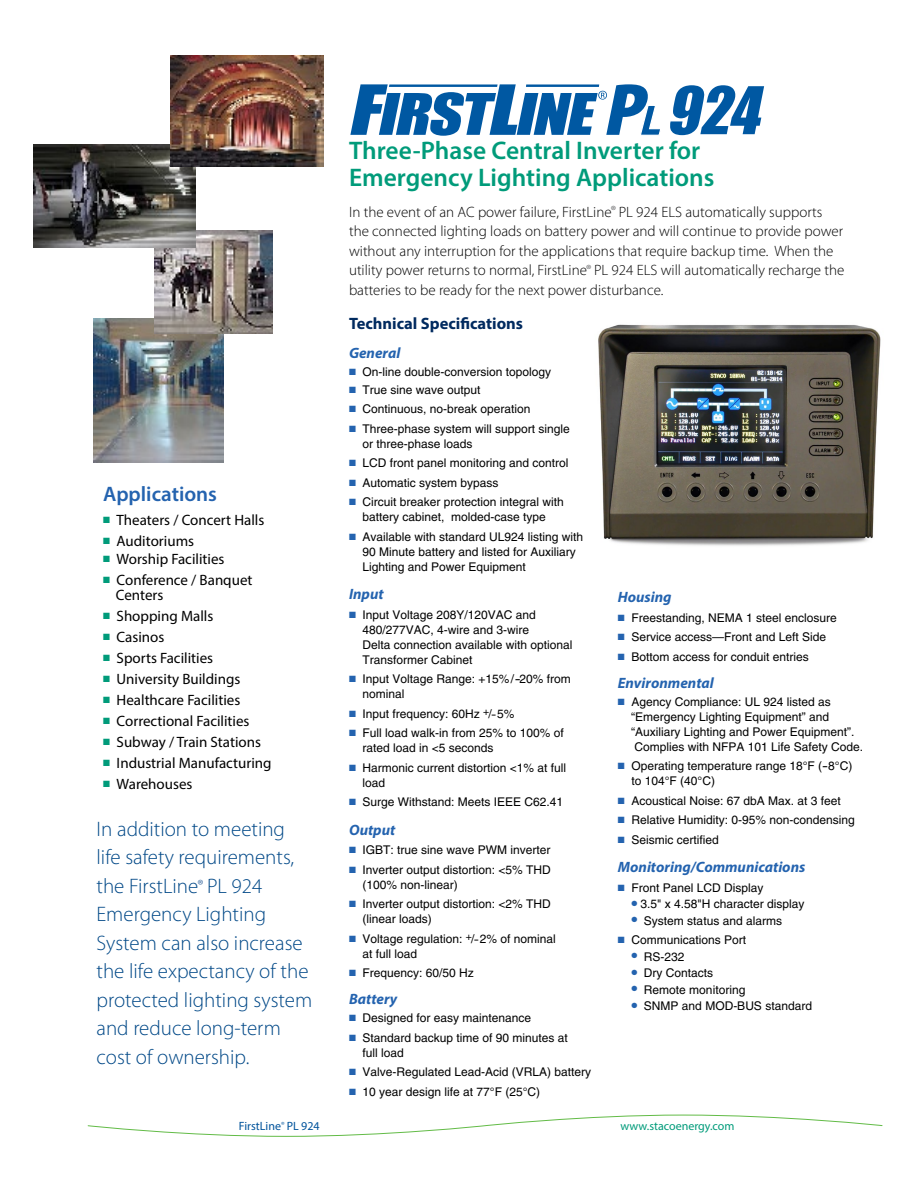
<style>
.page{position:relative;width:918px;height:1188px;background:#fff}
.page>*{position:absolute;margin:0;border:0;box-sizing:border-box;transform-origin:0 0}
.t1{font:600 25.5px/27px "Myriad Pro";color:#009b7a}
.t2{font:300 21px/28.5px "Myriad Pro";color:#004887}
.t3{font:600 21px "Myriad Pro";color:#2463af}
.t4{font:700 16.5px "Myriad Pro";color:#002a5f}
.t5{font:300 15px/19.5px "Myriad Pro";color:#000}
.t6{font:15px/15px "Myriad Pro";color:#000}
.t7{font:italic 700 15px "Myriad Pro";color:#2463af}
.t8{font:12px/15px "Helvetica";color:#000}
.t9{font:12px "Myriad Pro";color:#009b7a}
.t10{font:12px "Myriad Pro";color:#00539b}
.s1{color:#009b7a}
.s2{font-style:italic;font-size:15px;color:#2d5f98}
.s3{font-style:italic;font-size:13.5px;color:#58595b}
.s4{color:#2463af}
.s5{font-size:10.5px}
</style>
<div class="page">
<svg style="left:87px;top:1114px;width:796px;height:23px"></svg>
<img style="left:93px;top:319px;width:131px;height:144px">
<img style="left:155px;top:230px;width:117px;height:104px">
<img style="left:34px;top:145px;width:162px;height:103px">
<img style="left:171px;top:55px;width:153px;height:112px">
<img style="left:598px;top:324px;width:283px;height:222px">
<svg style="left:350px;top:84px;width:310px;height:52px"></svg>
<svg style="left:671px;top:85px;width:93px;height:50px"></svg>
<h1 class="t1" style="left:349px;top:136px;width:367px">Three-Phase Central Inverter for<br>Emergency Lighting Applications</h1>
<h2 class="t3" style="left:103px;top:480px;width:115px">Applications</h2>
<p class="t6" style="left:103px;top:512px;width:163px"><span class="s1">■</span> Theaters / Concert Halls</p>
<p class="t6" style="left:103px;top:533px;width:93px"><span class="s1">■</span> Auditoriums</p>
<p class="t6" style="left:103px;top:551px;width:123px"><span class="s1">■</span> Worship Facilities</p>
<p class="t6" style="left:116px;top:572px;width:138px;text-indent:-13px"><span class="s1">■</span> Conference / Banquet<br>Centers</p>
<p class="t6" style="left:103px;top:608px;width:112px"><span class="s1">■</span> Shopping Malls</p>
<p class="t6" style="left:103px;top:629px;width:63px"><span class="s1">■</span> Casinos</p>
<p class="t6" style="left:103px;top:650px;width:112px"><span class="s1">■</span> Sports Facilities</p>
<p class="t6" style="left:103px;top:671px;width:139px"><span class="s1">■</span> University Buildings</p>
<p class="t6" style="left:103px;top:692px;width:139px"><span class="s1">■</span> Healthcare Facilities</p>
<p class="t6" style="left:103px;top:713px;width:148px"><span class="s1">■</span> Correctional Facilities</p>
<p class="t6" style="left:103px;top:734px;width:159px"><span class="s1">■</span> Subway / Train Stations</p>
<p class="t6" style="left:103px;top:755px;width:170px"><span class="s1">■</span> Industrial Manufacturing</p>
<p class="t6" style="left:103px;top:776px;width:91px"><span class="s1">■</span> Warehouses</p>
<h2 class="t2" style="left:97px;top:815px;width:217px">In addition to meeting life safety requirements, the FirstLine<span class="s2">®</span> PL 924<br>Emergency Lighting<br>System can also increase the life expectancy of the protected lighting system and reduce long-term cost of ownership.</h2>
<p class="t5" style="left:349px;top:202px;width:497px">In the event of an AC power failure, FirstLine<span class="s3">®</span> PL 924 ELS automatically supports the connected lighting loads on battery power and will continue to provide power without any interruption for the applications that require backup time. When the utility power returns to normal, FirstLine<span class="s3">®</span> PL 924 ELS will automatically recharge the batteries to be ready for the next power disturbance.</p>
<h3 class="t4" style="left:349px;top:313px;width:176px">Technical Specifications</h3>
<p class="t7" style="left:349px;top:343px;width:53px">General</p>
<p class="t8" style="left:349px;top:364px;width:204px"><span class="s4">■</span> On-line double-conversion topology</p>
<p class="t8" style="left:349px;top:382px;width:133px"><span class="s4">■</span> True sine wave output</p>
<p class="t8" style="left:349px;top:401px;width:183px"><span class="s4">■</span> Continuous, no-break operation</p>
<p class="t8" style="left:363px;top:421px;width:209px;text-indent:-14px"><span class="s4">■</span> Three-phase system will support single or three-phase loads</p>
<p class="t8" style="left:349px;top:455px;width:221px"><span class="s4">■</span> LCD front panel monitoring and control</p>
<p class="t8" style="left:349px;top:475px;width:151px"><span class="s4">■</span> Automatic system bypass</p>
<p class="t8" style="left:349px;top:494px;width:216px;text-align:center"><span class="s4">■</span> Circuit breaker protection integral with battery cabinet, molded-case type</p>
<p class="t8" style="left:362px;top:529px;width:222px;text-indent:-13px"><span class="s4">■</span> Available with standard UL924 listing with<br>90 Minute battery and listed for Auxiliary<br>Lighting and Power Equipment</p>
<p class="t7" style="left:349px;top:584px;width:36px">Input</p>
<p class="t8" style="left:362px;top:607px;width:212px;text-indent:-13px"><span class="s4">■</span> Input Voltage 208Y/120VAC and<br>480/277VAC, 4-wire and 3-wire<br>Delta connection available with optional<br>Transformer Cabinet</p>
<p class="t8" style="left:362px;top:671px;width:210px;text-indent:-13px"><span class="s4">■</span> Input Voltage Range: +15%/-20% from nominal</p>
<p class="t8" style="left:349px;top:706px;width:167px"><span class="s4">■</span> Input frequency: 60Hz <sup>+</sup>/<span class="s5">-</span>5%</p>
<p class="t8" style="left:363px;top:725px;width:203px;text-indent:-14px"><span class="s4">■</span> Full load walk-in from 25% to 100% of rated load in &lt;5 seconds</p>
<p class="t8" style="left:362px;top:760px;width:205px;text-indent:-13px"><span class="s4">■</span> Harmonic current distortion &lt;1% at full load</p>
<p class="t8" style="left:349px;top:794px;width:216px"><span class="s4">■</span> Surge Withstand: Meets IEEE C62.41</p>
<p class="t7" style="left:349px;top:820px;width:48px">Output</p>
<p class="t8" style="left:349px;top:842px;width:203px"><span class="s4">■</span> IGBT: true sine wave PWM inverter</p>
<p class="t8" style="left:363px;top:862px;width:190px;text-indent:-14px"><span class="s4">■</span> Inverter output distortion: &lt;5% THD (100% non-linear)</p>
<p class="t8" style="left:363px;top:896px;width:190px;text-indent:-14px"><span class="s4">■</span> Inverter output distortion: &lt;2% THD (linear loads)</p>
<p class="t8" style="left:363px;top:931px;width:195px;text-indent:-14px"><span class="s4">■</span> Voltage regulation: <sup>+</sup>/<span class="s5">-</span>2% of nominal at full load</p>
<p class="t8" style="left:349px;top:965px;width:126px"><span class="s4">■</span> Frequency: 60/50 Hz</p>
<p class="t7" style="left:349px;top:989px;width:50px">Battery</p>
<p class="t8" style="left:349px;top:1010px;width:184px"><span class="s4">■</span> Designed for easy maintenance</p>
<p class="t8" style="left:363px;top:1030px;width:207px;text-indent:-14px"><span class="s4">■</span> Standard backup time of 90 minutes at full load</p>
<p class="t8" style="left:349px;top:1064px;width:243px"><span class="s4">■</span> Valve-Regulated Lead-Acid (VRLA) battery</p>
<p class="t8" style="left:349px;top:1084px;width:193px"><span class="s4">■</span> 10 year design life at 77°F (25°C)</p>
<p class="t7" style="left:618px;top:587px;width:55px">Housing</p>
<p class="t8" style="left:618px;top:610px;width:220px"><span class="s4">■</span> Freestanding, NEMA 1 steel enclosure</p>
<p class="t8" style="left:618px;top:629px;width:210px"><span class="s4">■</span> Service access—Front and Left Side</p>
<p class="t8" style="left:618px;top:649px;width:192px"><span class="s4">■</span> Bottom access for conduit entries</p>
<p class="t7" style="left:618px;top:673px;width:97px">Environmental</p>
<p class="t8" style="left:631px;top:694px;width:234px;text-indent:-13px"><span class="s4">■</span> Agency Compliance: UL 924 listed as “Emergency Lighting Equipment” and “Auxiliary Lighting and Power Equipment”.<br>Complies with NFPA 101 Life Safety Code.</p>
<p class="t8" style="left:631px;top:758px;width:223px;text-indent:-14px"><span class="s4">■</span> Operating temperature range 18°F (-8°C) to 104°F (40°C)</p>
<p class="t8" style="left:618px;top:793px;width:224px"><span class="s4">■</span> Acoustical Noise: 67 dbA Max. at 3 feet</p>
<p class="t8" style="left:618px;top:812px;width:238px"><span class="s4">■</span> Relative Humidity: 0-95% non-condensing</p>
<p class="t8" style="left:618px;top:832px;width:102px"><span class="s4">■</span> Seismic certified</p>
<p class="t7" style="left:618px;top:857px;width:189px">Monitoring/Communications</p>
<p class="t8" style="left:618px;top:880px;width:147px"><span class="s4">■</span> Front Panel LCD Display</p>
<p class="t8" style="left:631px;top:896px;width:175px"><sup>●</sup> 3.5" x 4.58"H character display</p>
<p class="t8" style="left:631px;top:913px;width:152px"><sup>●</sup> System status and alarms</p>
<p class="t8" style="left:618px;top:932px;width:130px"><span class="s4">■</span> Communications Port</p>
<p class="t8" style="left:631px;top:949px;width:55px"><sup>●</sup> RS-232</p>
<p class="t8" style="left:631px;top:965px;width:83px"><sup>●</sup> Dry Contacts</p>
<p class="t8" style="left:631px;top:982px;width:115px"><sup>●</sup> Remote monitoring</p>
<p class="t8" style="left:631px;top:998px;width:182px"><sup>●</sup> SNMP and MOD-BUS standard</p>
<p class="t10" style="left:239px;top:1119px;width:82px">FirstLine<sup>®</sup> PL 924</p>
<p class="t9" style="left:621px;top:1119px;width:115px">www.stacoenergy.com</p>
</div>
